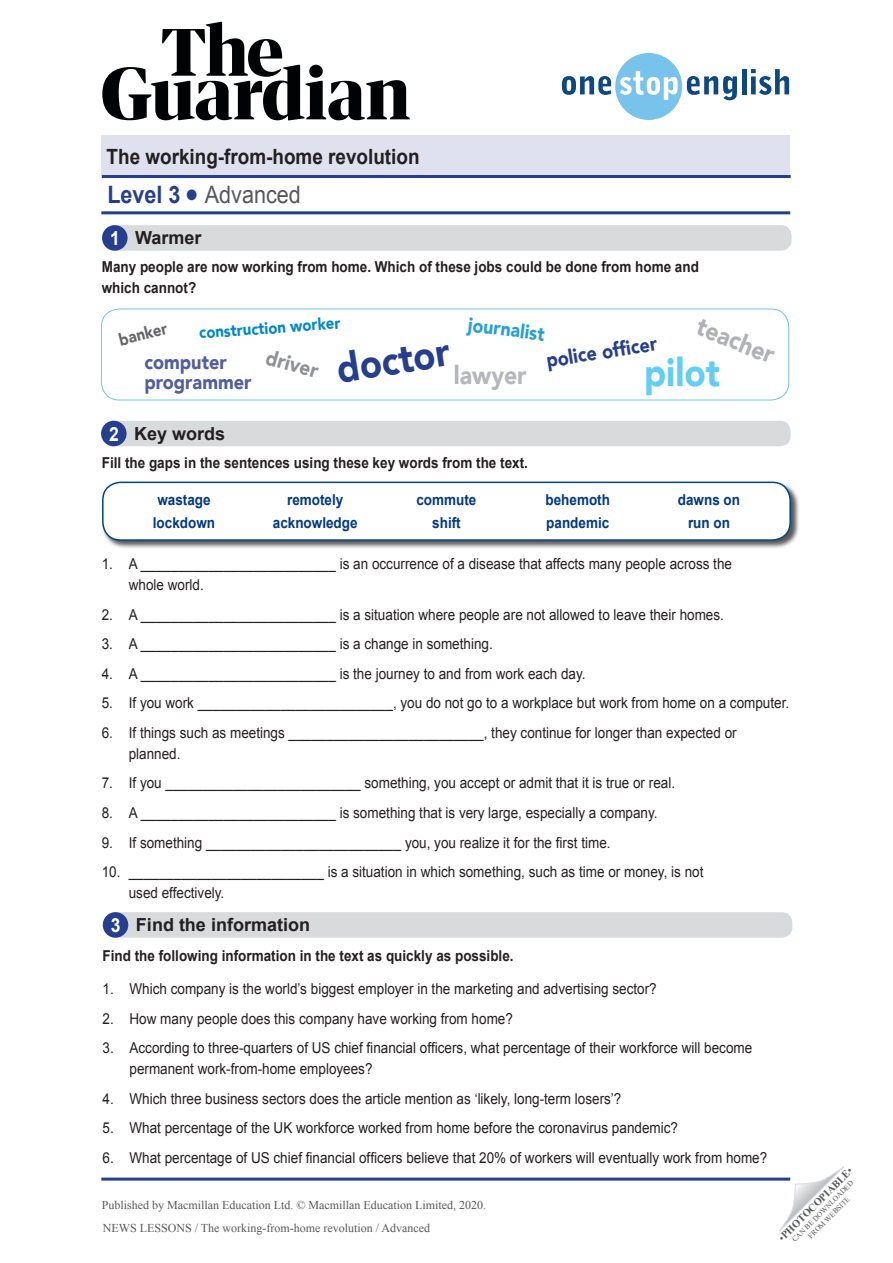
<style>
.page{position:relative;width:893px;height:1263px;background:#fff}
.page>*{position:absolute;margin:0;border:0;box-sizing:border-box;transform-origin:0 0}
.key_exercise_titles{font:900 40.2px "Avenir";color:#253f8e;scale:.9 1}
.key_exercise_titles-2{font:900 39px "Avenir";color:#62cdf5;scale:.9 1}
.key_exercise_titles-3{font:900 25.5px "Avenir";color:#b0b1b5;scale:.9 1}
.key_exercise_titles-4{font:900 25.5px "Avenir";color:#b6b7bb;scale:.9 1}
.t1{font:24px "Arial";color:#57585a;scale:.9 1}
.t2{font:700 21px "Arial";color:#231f20;scale:.9 1}
.key_exercise_titles-5{font:900 21px "Avenir";color:#8f9194;scale:.9 1}
.key_exercise_titles-6{font:900 20.1px/19.5px "Avenir";color:#515da0;scale:.9 1}
.key_exercise_titles-7{font:900 20.1px "Avenir";color:#253f8e;scale:.9 1}
.key_exercise_titles-8{font:900 19.5px "Avenir";color:#259ed9;scale:.9 1}
.key_exercise_titles-9{font:700 19.5px "Arial";color:#fff;scale:.9 1}
.t3{font:700 18px "Arial";color:#231f20}
.key_exercise_titles-10{font:900 16.8px "Avenir";color:#67676a;scale:.9 1}
.key_exercise_titles-11{font:900 16.5px "Avenir";color:#0088ce;scale:.9 1}
.t4{font:15px/21px "Arial";color:#231f20;scale:.9 1}
.body_text{font:700 15px/21px "Arial";color:#231f20;scale:.9 1}
.key_exercise_titles-12{font:700 15px "Arial";color:#003882;scale:.9 1}
.t5{font:12px "Times New Roman";color:#57585a}
.t6{font:700 10.5px "Times New Roman";color:#57585a}
.t7{font:7.5px/9px "Times New Roman";color:#57585a;text-align:center}
.s1{font-weight:700;color:#253f8e}
.s2{color:#253f8e}
.s3{font-weight:400}
</style>
<div class="page">
<div style="left:101px;top:135px;width:689px;height:40px;background:#e0e1ee"></div>
<svg style="left:779px;top:1167px;width:65px;height:64px"></svg>
<hr style="left:102px;top:175px;width:689px;height:3px;background:#253f8e">
<hr style="left:101px;top:211px;width:689px;height:3px;background:#253f8e">
<hr style="left:101px;top:1177px;width:689px;height:3px;background:#253f8e">
<svg style="left:562px;top:53px;width:175px;height:67px"></svg>
<hr style="left:742px;top:69px;width:4px;height:25px;background:#0e4880">
<svg style="left:751px;top:69px;width:38px;height:26px"></svg>
<svg style="left:102px;top:22px;width:308px;height:98px"></svg>
<div style="left:104px;top:225px;width:688px;height:26px;background:#d9dadc;border-radius:10px"></div>
<div style="left:102px;top:225px;width:26px;height:26px;background:#253f8e;border-radius:50%"></div>
<div style="left:103px;top:421px;width:688px;height:25px;background:#d9dadc;border-radius:10px"></div>
<div style="left:101px;top:421px;width:26px;height:25px;background:#253f8e;border-radius:50%"></div>
<div style="left:102px;top:481px;width:698px;height:69px;background:#231f20;opacity:.75"></div>
<div style="left:103px;top:482px;width:687px;height:58px;background:#fff;border-radius:18px"></div>
<div style="left:102px;top:482px;width:689px;height:59px;border:2px solid #004489;border-radius:18px"></div>
<div style="left:104px;top:912px;width:688px;height:26px;background:#d9dadc;border-radius:10px"></div>
<div style="left:103px;top:912px;width:25px;height:26px;background:#253f8e;border-radius:50%"></div>
<div style="left:101px;top:309px;width:688px;height:91px;border:1px solid #70c8e5;border-radius:18px"></div>
<h3 class="t2" style="left:107px;top:142px;width:349px">The working-from-home revolution</h3>
<h3 class="t1" style="left:107px;top:178px;width:216px"><span class="s1">Level 3</span> <span class="s2">●</span> Advanced</h3>
<p class="key_exercise_titles-9" style="left:110px;top:225px;width:12px">1</p>
<p class="t3" style="left:135px;top:226px;width:68px">Warmer</p>
<p class="body_text" style="left:102px;top:257px;width:665px">Many people are now working from home. Which of these jobs could be done from home and which cannot?</p>
<p class="key_exercise_titles-11" style="left:198px;top:318px;width:159px;rotate:-4deg">construction worker</p>
<p class="key_exercise_titles-8" style="left:470px;top:308px;width:87px;rotate:7deg">journalist</p>
<p class="key_exercise_titles-6" style="left:144px;top:352px;width:121px">computer programmer</p>
<p class="key_exercise_titles-3" style="left:706px;top:305px;width:92px;rotate:22deg">teacher</p>
<p class="key_exercise_titles-10" style="left:116px;top:326px;width:56px;rotate:-14deg">banker</p>
<p class="key_exercise_titles-7" style="left:544px;top:343px;width:126px;rotate:-9deg">police offi cer</p>
<p class="key_exercise_titles" style="left:332px;top:335px;width:128px;rotate:-9deg">doctor</p>
<p class="key_exercise_titles-5" style="left:272px;top:339px;width:61px;rotate:16deg">driver</p>
<p class="key_exercise_titles-4" style="left:454px;top:354px;width:82px">lawyer</p>
<p class="key_exercise_titles-2" style="left:644px;top:339px;width:86px">pilot</p>
<p class="key_exercise_titles-9" style="left:109px;top:421px;width:12px">2</p>
<p class="t3" style="left:134px;top:422px;width:93px">Key words</p>
<p class="body_text" style="left:102px;top:452px;width:475px">Fill the gaps in the sentences using these key words from the text.</p>
<p class="key_exercise_titles-12" style="left:157px;top:490px;width:61px">wastage</p>
<p class="key_exercise_titles-12" style="left:287px;top:490px;width:64px">remotely</p>
<p class="key_exercise_titles-12" style="left:416px;top:490px;width:68px">commute</p>
<p class="key_exercise_titles-12" style="left:545px;top:490px;width:73px">behemoth</p>
<p class="key_exercise_titles-12" style="left:678px;top:490px;width:71px">dawns on</p>
<p class="key_exercise_titles-12" style="left:153px;top:513px;width:71px">lockdown</p>
<p class="key_exercise_titles-12" style="left:273px;top:513px;width:96px">acknowledge</p>
<p class="key_exercise_titles-12" style="left:432px;top:513px;width:33px">shift</p>
<p class="key_exercise_titles-12" style="left:546px;top:513px;width:72px">pandemic</p>
<p class="key_exercise_titles-12" style="left:688px;top:513px;width:48px">run on</p>
<p class="t4" style="left:129px;top:554px;width:672px;text-indent:-27px">1. A __________________________ is an occurrence of a disease that affects many people across the whole world.</p>
<p class="t4" style="left:102px;top:604px;width:693px">2. A __________________________ is a situation where people are not allowed to leave their homes.</p>
<p class="t4" style="left:102px;top:634px;width:436px">3. A __________________________ is a change in something.</p>
<p class="t4" style="left:102px;top:663px;width:539px">4. A __________________________ is the journey to and from work each day.</p>
<p class="t4" style="left:102px;top:693px;width:765px">5. If you work __________________________, you do not go to a workplace but work from home on a computer.</p>
<p class="t4" style="left:129px;top:722px;width:677px;text-indent:-27px">6. If things such as meetings __________________________, they continue for longer than expected or planned.</p>
<p class="t4" style="left:102px;top:773px;width:639px">7. If you __________________________ something, you accept or admit that it is true or real.</p>
<p class="t4" style="left:102px;top:802px;width:619px">8. A __________________________ is something that is very large, especially a company.</p>
<p class="t4" style="left:102px;top:832px;width:567px">9. If something __________________________ you, you realize it for the first time.</p>
<p class="t4" style="left:129px;top:861px;width:640px;text-indent:-27px">10. __________________________ is a situation in which something, such as time or money, is not used effectively.</p>
<p class="key_exercise_titles-9" style="left:111px;top:912px;width:12px">3</p>
<p class="t3" style="left:136px;top:913px;width:176px">Find the information</p>
<p class="body_text" style="left:102px;top:945px;width:458px">Find the following information in the text as quickly as possible.</p>
<p class="t4" style="left:102px;top:979px;width:617px">1. Which company is the world’s biggest employer in the marketing and advertising sector?</p>
<p class="t4" style="left:102px;top:1008px;width:457px">2. How many people does this company have working from home?</p>
<p class="t4" style="left:129px;top:1038px;width:693px;text-indent:-27px">3. According to three-quarters of US chief financial officers, what percentage of their workforce will become permanent work-from-home employees?</p>
<p class="t4" style="left:102px;top:1088px;width:578px">4. Which three business sectors does the article mention as ‘likely, long-term losers’?</p>
<p class="t4" style="left:102px;top:1118px;width:641px">5. What percentage of the UK workforce worked from home before the coronavirus pandemic?</p>
<p class="t4" style="left:102px;top:1147px;width:740px">6. What percentage of US chief financial officers believe that 20% of workers will eventually work from home?</p>
<p class="t5" style="left:102px;top:1197px;width:386px">Published by Macmillan Education Ltd. © Macmillan Education Limited, 2020.</p>
<p class="t5" style="left:103px;top:1220px;width:329px">NEWS LESSONS / The working-from-home revolution / Advanced</p>
<p class="t6" style="left:775px;top:1234px;width:101px;rotate:-45deg"><span class="s3">•</span>PHOTOCOPIABLE<span class="s3">•</span></p>
<p class="t7" style="left:790px;top:1237px;width:85px;rotate:-45deg">CAN BE DOWNLOADED<br>FROM WEBSITE</p>
</div>
